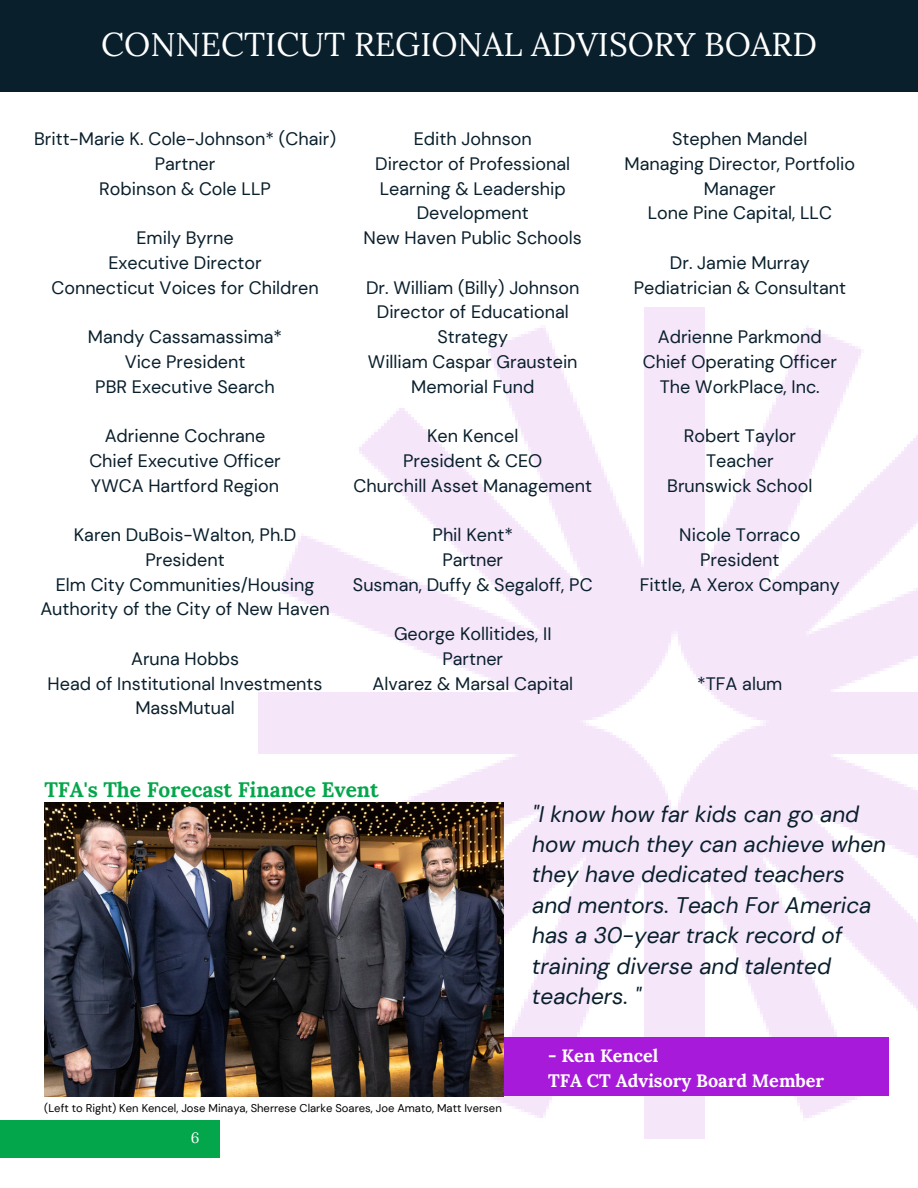
<style>
.page{position:relative;width:918px;height:1188px;background:#fff}
.page>*{position:absolute;margin:0;border:0;box-sizing:border-box;transform-origin:0 0}
.t1{font:33px "Lora";color:#fff}
.t2{font:italic 22.5px/30.3px "DM Sans";color:#091f2c}
.t3{font:700 20.85px "Lora";color:#03a64a}
.t4{font:18px/24.8px "DM Sans";color:#091f2c;text-align:center}
.t5{font:700 18px "Lora";color:#fff}
.t6{font:15px "Lora";color:#fff}
.t7{font:11.25px "DM Sans";color:#000}
</style>
<div class="page">
<img style="left:127px;top:307px;width:791px;height:851px">
<div style="left:0;top:1120px;width:220px;height:37px;background:#03a64a"></div>
<div style="left:0;top:0;width:918px;height:91px;background:#091f2c"></div>
<div style="left:44px;top:1038px;width:845px;height:58px;background:#a71ad9"></div>
<img style="left:44px;top:803px;width:459px;height:293px">
<p class="t1" style="left:101px;top:23px;width:717px">CONNECTICUT REGIONAL ADVISORY BOARD</p>
<p class="t4" style="left:34px;top:127px;width:303px">Britt-Marie K. Cole-Johnson* (Chair)</p>
<p class="t4" style="left:155px;top:151px;width:62px">Partner</p>
<p class="t4" style="left:99px;top:176px;width:173px">Robinson &amp; Cole LLP</p>
<p class="t4" style="left:136px;top:226px;width:99px">Emily Byrne</p>
<p class="t4" style="left:108px;top:250px;width:155px">Executive Director</p>
<p class="t4" style="left:51px;top:275px;width:269px">Connecticut Voices for Children</p>
<p class="t4" style="left:88px;top:325px;width:196px">Mandy Cassamassima*</p>
<p class="t4" style="left:125px;top:349px;width:122px">Vice President</p>
<p class="t4" style="left:95px;top:374px;width:181px">PBR Executive Search</p>
<p class="t4" style="left:105px;top:424px;width:162px">Adrienne Cochrane</p>
<p class="t4" style="left:89px;top:448px;width:193px">Chief Executive Officer</p>
<p class="t4" style="left:91px;top:473px;width:190px">YWCA Hartford Region</p>
<p class="t4" style="left:74px;top:523px;width:224px">Karen DuBois-Walton, Ph.D</p>
<p class="t4" style="left:145px;top:547px;width:81px">President</p>
<p class="t4" style="left:40px;top:572px;width:291px">Elm City Communities/Housing<br>Authority of the City of New Haven</p>
<p class="t4" style="left:131px;top:646px;width:109px">Aruna Hobbs</p>
<p class="t4" style="left:48px;top:671px;width:276px">Head of Institutional Investments</p>
<p class="t4" style="left:135px;top:696px;width:101px">MassMutual</p>
<p class="t4" style="left:414px;top:127px;width:119px">Edith Johnson</p>
<p class="t4" style="left:375px;top:151px;width:197px">Director of Professional<br>Learning &amp; Leadership<br>Development</p>
<p class="t4" style="left:364px;top:226px;width:220px">New Haven Public Schools</p>
<p class="t4" style="left:366px;top:275px;width:215px">Dr. William (Billy) Johnson</p>
<p class="t4" style="left:377px;top:300px;width:193px">Director of Educational<br>Strategy</p>
<p class="t4" style="left:368px;top:349px;width:211px">William Caspar Graustein<br>Memorial Fund</p>
<p class="t4" style="left:427px;top:424px;width:93px">Ken Kencel</p>
<p class="t4" style="left:403px;top:448px;width:141px">President &amp; CEO</p>
<p class="t4" style="left:354px;top:473px;width:240px">Churchill Asset Management</p>
<p class="t4" style="left:433px;top:523px;width:82px">Phil Kent*</p>
<p class="t4" style="left:442px;top:547px;width:62px">Partner</p>
<p class="t4" style="left:353px;top:572px;width:241px">Susman, Duffy &amp; Segaloff, PC</p>
<p class="t4" style="left:394px;top:622px;width:159px">George Kollitides, II</p>
<p class="t4" style="left:442px;top:646px;width:62px">Partner</p>
<p class="t4" style="left:372px;top:671px;width:202px">Alvarez &amp; Marsal Capital</p>
<p class="t3" style="left:44px;top:776px;width:336px">TFA's The Forecast Finance Event</p>
<p class="t4" style="left:672px;top:127px;width:137px">Stephen Mandel</p>
<p class="t4" style="left:625px;top:151px;width:232px">Managing Director, Portfolio<br>Manager</p>
<p class="t4" style="left:648px;top:201px;width:186px">Lone Pine Capital, LLC</p>
<p class="t4" style="left:670px;top:250px;width:141px">Dr. Jamie Murray</p>
<p class="t4" style="left:634px;top:275px;width:214px">Pediatrician &amp; Consultant</p>
<p class="t4" style="left:658px;top:325px;width:166px">Adrienne Parkmond</p>
<p class="t4" style="left:643px;top:349px;width:196px">Chief Operating Officer</p>
<p class="t4" style="left:660px;top:374px;width:161px">The WorkPlace, Inc.</p>
<p class="t4" style="left:684px;top:424px;width:114px">Robert Taylor</p>
<p class="t4" style="left:706px;top:448px;width:69px">Teacher</p>
<p class="t4" style="left:667px;top:473px;width:147px">Brunswick School</p>
<p class="t4" style="left:679px;top:523px;width:123px">Nicole Torraco</p>
<p class="t4" style="left:700px;top:547px;width:81px">President</p>
<p class="t4" style="left:640px;top:572px;width:201px">Fittle, A Xerox Company</p>
<p class="t4" style="left:697px;top:671px;width:87px">*TFA alum</p>
<p class="t2" style="left:532px;top:799px;width:355px">"I know how far kids can go and how much they can achieve when they have dedicated teachers and mentors. Teach For America has a 30-year track record of training diverse and talented teachers. "</p>
<p class="t7" style="left:44px;top:1101px;width:459px">(Left to Right) Ken Kencel, Jose Minaya, Sherrese Clarke Soares, Joe Amato, Matt Iversen</p>
<p class="t6" style="left:191px;top:1128px;width:10px">6</p>
<p class="t5" style="left:548px;top:1044px;width:112px">- Ken Kencel</p>
<p class="t5" style="left:548px;top:1069px;width:278px">TFA CT Advisory Board Member</p>
</div>
